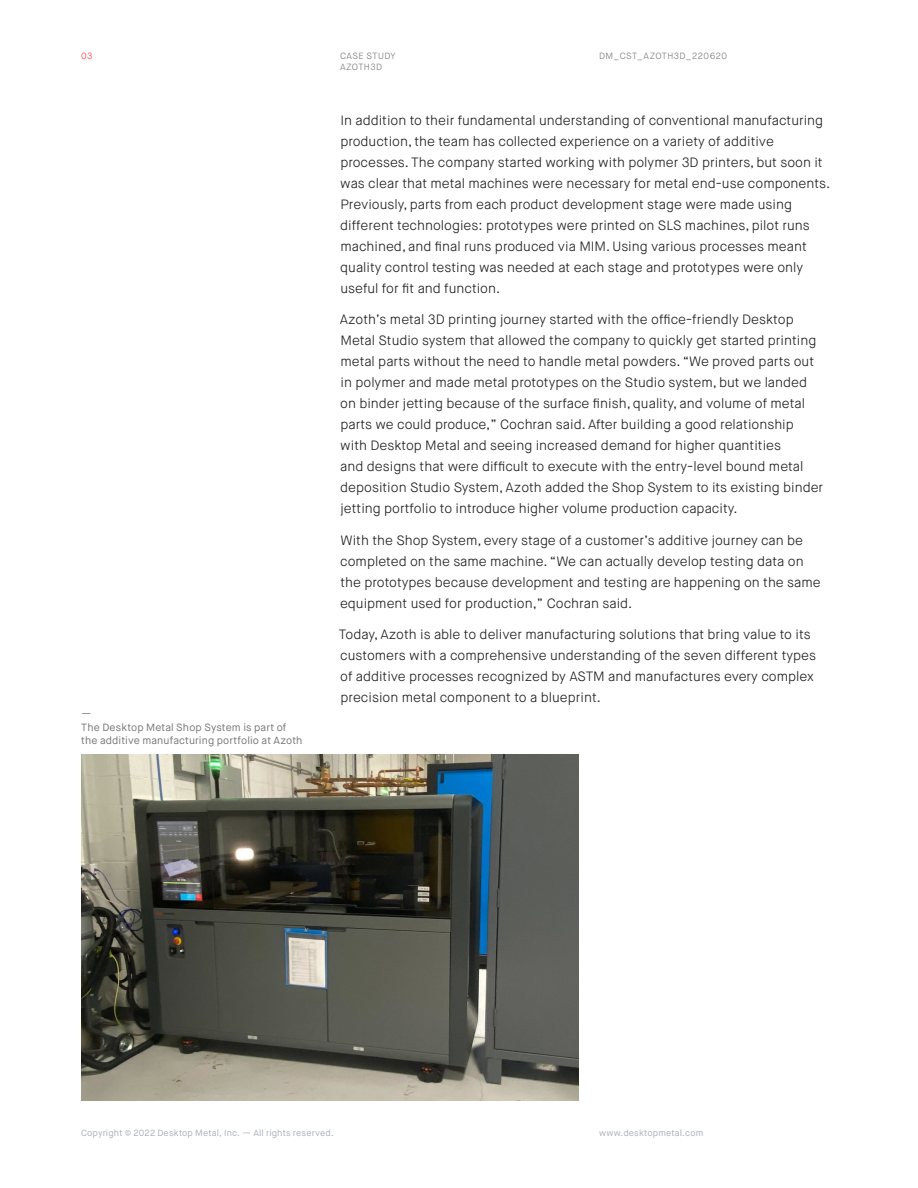
<style>
.page{position:relative;width:918px;height:1188px;background:#fff}
.page>*{position:absolute;margin:0;border:0;box-sizing:border-box;transform-origin:0 0}
.Body_Text{font:300 13.5px/21px "Maison Neue";color:#231f20}
.Caption_7pt{font:10.5px/13.5px "Maison Neue";letter-spacing:.01em;color:#777}
.t1{font:9px "Maison Neue";letter-spacing:.02em;color:#a9b0b8}
.t2{font:300 9px/10.8px "Maison Neue";letter-spacing:.05em;color:#777}
.t3{font:300 9px "Maison Neue";color:#f33}
</style>
<div class="page">
<img style="left:81px;top:754px;width:497px;height:347px">
<p class="t3" style="left:81px;top:51px;width:13px">03</p>
<p class="t2" style="left:340px;top:51px;width:57px">CASE STUDY<br>AZOTH3D</p>
<p class="t2" style="left:599px;top:51px;width:130px">DM_CST_AZOTH3D_220620</p>
<p class="Caption_7pt" style="left:81px;top:707px;width:12px">—</p>
<p class="Caption_7pt" style="left:81px;top:720px;width:223px">The Desktop Metal Shop System is part of the additive manufacturing portfolio at Azoth</p>
<p class="Body_Text" style="left:340px;top:109px;width:491px">In addition to their fundamental understanding of conventional manufacturing production, the team has collected experience on a variety of additive processes. The company started working with polymer 3D printers, but soon it was clear that metal machines were necessary for metal end-use components.<br>Previously, parts from each product development stage were made using different technologies: prototypes were printed on SLS machines, pilot runs machined, and final runs produced via MIM. Using various processes meant quality control testing was needed at each stage and prototypes were only useful for fit and function.</p>
<p class="Body_Text" style="left:340px;top:309px;width:485px">Azoth’s metal 3D printing journey started with the office-friendly Desktop Metal Studio system that allowed the company to quickly get started printing metal parts without the need to handle metal powders. “We proved parts out in polymer and made metal prototypes on the Studio system, but we landed on binder jetting because of the surface finish, quality, and volume of metal parts we could produce,” Cochran said. After building a good relationship with Desktop Metal and seeing increased demand for higher quantities<br>and designs that were difficult to execute with the entry-level bound metal deposition Studio System, Azoth added the Shop System to its existing binder jetting portfolio to introduce higher volume production capacity.</p>
<p class="Body_Text" style="left:340px;top:529px;width:482px">With the Shop System, every stage of a customer’s additive journey can be completed on the same machine. “We can actually develop testing data on the prototypes because development and testing are happening on the same equipment used for production,” Cochran said.</p>
<p class="Body_Text" style="left:339px;top:624px;width:479px">Today, Azoth is able to deliver manufacturing solutions that bring value to its customers with a comprehensive understanding of the seven different types of additive processes recognized by ASTM and manufactures every complex precision metal component to a blueprint.</p>
<p class="t1" style="left:81px;top:1127px;width:254px">Copyright © 2022 Desktop Metal, Inc. — All rights reserved.</p>
<p class="t1" style="left:599px;top:1127px;width:106px">www.desktopmetal.com</p>
</div>
